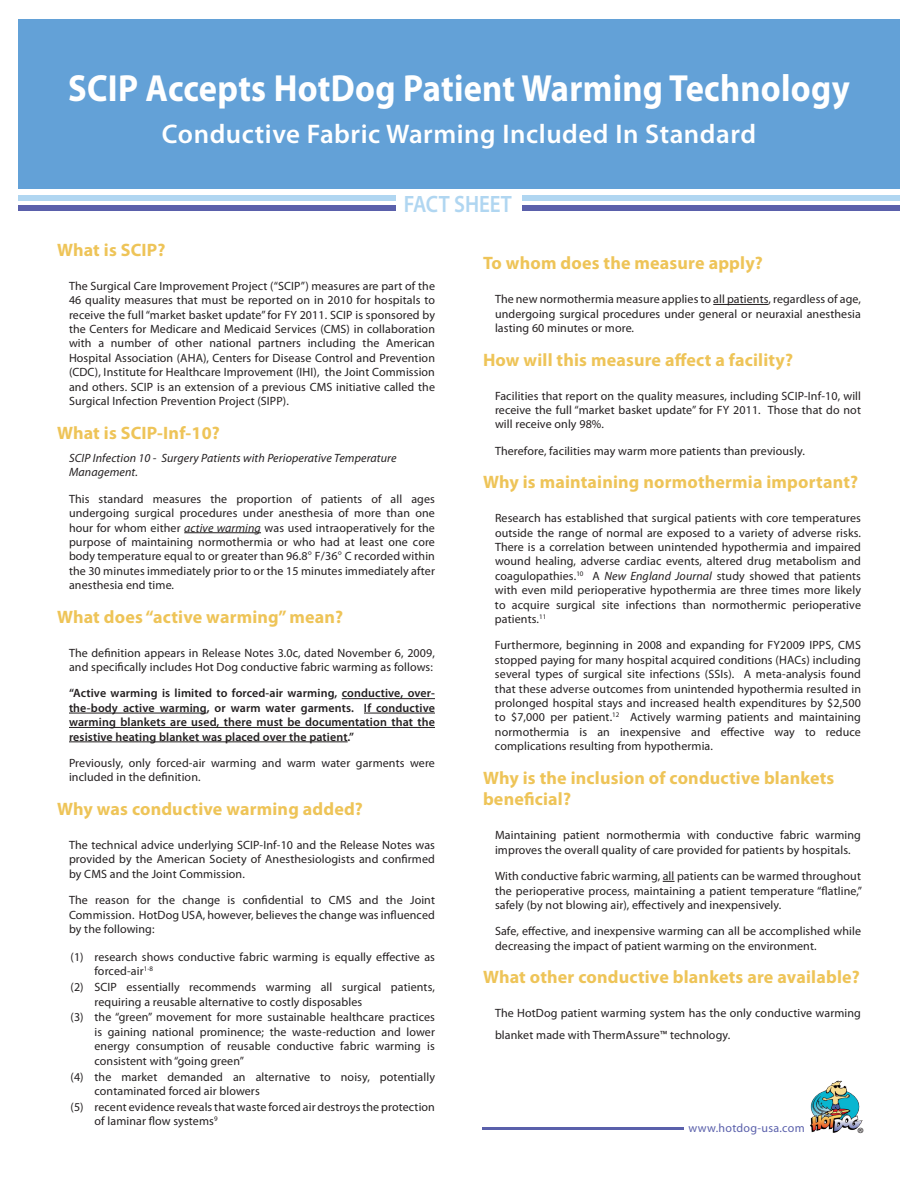
<style>
.page{position:relative;width:918px;height:1188px;background:#fff}
.page>*{position:absolute;margin:0;border:0;box-sizing:border-box;transform-origin:0 0}
.t1{font:700 37.95px "Myriad Pro";letter-spacing:.01em;color:#fff;scale:.91 1}
.t2{font:600 27px "Myriad Pro";letter-spacing:.02em;color:#fff}
.t3{font:600 23.7px "Myriad Pro";color:#b0d6f1;scale:.88 1}
.t4{font:700 18px/21.6px "Myriad Pro";letter-spacing:.01em;color:#eec458}
.t5{font:16.5px "Myriad Pro";color:#231f20}
.t6{font:12px/14.4px "Myriad Pro";letter-spacing:.01em;color:#231f20;text-align:justify}
.t7{font:600 12px/14.4px "Myriad Pro";letter-spacing:.01em;color:#231f20;text-align:justify}
.t8{font:italic 12px/14.4px "Myriad Pro";letter-spacing:.01em;color:#231f20}
.t9{font:12px "Myriad Pro";letter-spacing:.025em;color:#5a60ab}
.s1{font-style:italic}
</style>
<div class="page">
<div style="left:522px;top:206px;width:378px;height:6px;background:#5a60ab"></div>
<div style="left:522px;top:195px;width:378px;height:6px;background:#b0d6f1"></div>
<hr style="left:184px;top:532px;width:77px;height:1px;background:#231f20">
<hr style="left:342px;top:698px;width:93px;height:1px;background:#231f20">
<hr style="left:69px;top:713px;width:138px;height:1px;background:#231f20">
<hr style="left:364px;top:713px;width:71px;height:1px;background:#231f20">
<hr style="left:69px;top:727px;width:366px;height:1px;background:#231f20">
<hr style="left:69px;top:742px;width:279px;height:1px;background:#231f20">
<div style="left:18px;top:20px;width:882px;height:169px;background:#63a1d7"></div>
<hr style="left:713px;top:304px;width:56px;height:1px;background:#231f20">
<svg style="left:663px;top:881px;width:12px;height:1px"></svg>
<hr style="left:482px;top:1127px;width:201px;height:3px;background:#5a60ab">
<div style="left:18px;top:206px;width:378px;height:6px;background:#5a60ab"></div>
<div style="left:18px;top:195px;width:378px;height:6px;background:#b0d6f1"></div>
<img style="left:810px;top:1080px;width:52px;height:52px">
<h1 class="t1" style="left:68px;top:63px;width:860px">SCIP Accepts HotDog Patient Warming Technology</h1>
<h2 class="t2" style="left:162px;top:117px;width:596px">Conductive Fabric Warming Included In Standard</h2>
<h3 class="t3" style="left:404px;top:189px;width:124px">FACT SHEET</h3>
<h3 class="t4" style="left:57px;top:238px;width:110px">What is SCIP?</h3>
<p class="t6" style="left:69px;top:278px;width:368px">The Surgical Care Improvement Project (“SCIP”) measures are part of the 46 quality measures that must be reported on in 2010 for hospitals to receive the full “market basket update” for FY 2011. SCIP is sponsored by the Centers for Medicare and Medicaid Services (CMS) in collaboration with a number of other national partners including the American Hospital Association (AHA), Centers for Disease Control and Prevention (CDC), Institute for Healthcare Improvement (IHI), the Joint Commission and others. SCIP is an extension of a previous CMS initiative called the Surgical Infection Prevention Project (SIPP).</p>
<h3 class="t4" style="left:57px;top:421px;width:164px">What is SCIP-Inf-10?</h3>
<p class="t8" style="left:69px;top:451px;width:329px">SCIP Infection 10 - Surgery Patients with Perioperative Temperature<br>Management.</p>
<p class="t6" style="left:69px;top:491px;width:368px">This standard measures the proportion of patients of all ages undergoing surgical procedures under anesthesia of more than one hour for whom either <span class="s1">active warming</span> was used intraoperatively for the purpose of maintaining normothermia or who had at least one core body temperature equal to or greater than 96.8 F/36 C recorded within the 30 minutes immediately prior to or the 15 minutes immediately after anesthesia end time.</p>
<h3 class="t4" style="left:57px;top:605px;width:288px">What does “active warming” mean?</h3>
<p class="t6" style="left:69px;top:645px;width:367px">The definition appears in Release Notes 3.0c, dated November 6, 2009, and specifically includes Hot Dog conductive fabric warming as follows:</p>
<p class="t7" style="left:69px;top:686px;width:367px">“Active warming is limited to forced-air warming, conductive, over&shy;the-body active warming, or warm water garments. If conductive warming blankets are used, there must be documentation that the resistive heating blanket was placed over the patient.”</p>
<p class="t6" style="left:69px;top:756px;width:367px">Previously, only forced-air warming and warm water garments were included in the definition.</p>
<h3 class="t4" style="left:57px;top:798px;width:307px">Why was conductive warming added?</h3>
<p class="t6" style="left:69px;top:838px;width:368px">The technical advice underlying SCIP-Inf-10 and the Release Notes was provided by the American Society of Anesthesiologists and confirmed by CMS and the Joint Commission.</p>
<p class="t6" style="left:69px;top:893px;width:368px">The reason for the change is confidential to CMS and the Joint Commission. HotDog USA, however, believes the change was influenced by the following:</p>
<p class="t6" style="left:94px;top:949px;width:342px;text-indent:-24px">(1) research shows conductive fabric warming is equally effective as forced-air<sup>1-8</sup></p>
<p class="t6" style="left:94px;top:980px;width:342px;text-indent:-24px">(2) SCIP essentially recommends warming all surgical patients, requiring a reusable alternative to costly disposables</p>
<p class="t6" style="left:94px;top:1010px;width:342px;text-indent:-24px">(3) the “green” movement for more sustainable healthcare practices is gaining national prominence; the waste-reduction and lower energy consumption of reusable conductive fabric warming is consistent with “going green”</p>
<p class="t6" style="left:94px;top:1069px;width:342px;text-indent:-24px">(4) the market demanded an alternative to noisy, potentially contaminated forced air blowers</p>
<p class="t6" style="left:94px;top:1099px;width:342px;text-indent:-24px">(5) recent evidence reveals that waste forced air destroys the protection of laminar flow systems<sup>9</sup></p>
<h3 class="t4" style="left:483px;top:252px;width:281px">To whom does the measure apply?</h3>
<p class="t6" style="left:495px;top:292px;width:368px">The new normothermia measure applies to all patients, regardless of age, undergoing surgical procedures under general or neuraxial anesthesia lasting 60 minutes or more.</p>
<h3 class="t4" style="left:483px;top:348px;width:312px">How will this measure affect a facility?</h3>
<p class="t6" style="left:495px;top:388px;width:368px">Facilities that report on the quality measures, including SCIP-Inf-10, will receive the full “market basket update” for FY 2011. Those that do not will receive only 98%.</p>
<p class="t6" style="left:495px;top:443px;width:311px">Therefore, facilities may warm more patients than previously.</p>
<h3 class="t4" style="left:483px;top:471px;width:377px">Why is maintaining normothermia important?</h3>
<p class="t6" style="left:495px;top:511px;width:368px">Research has established that surgical patients with core temperatures outside the range of normal are exposed to a variety of adverse risks.<br>There is a correlation between unintended hypothermia and impaired wound healing, adverse cardiac events, altered drug metabolism and coagulopathies.<sup>10</sup> A <span class="s1">New England Journal</span> study showed that patients with even mild perioperative hypothermia are three times more likely to acquire surgical site infections than normothermic perioperative patients.<sup>11</sup></p>
<p class="t6" style="left:495px;top:638px;width:368px">Furthermore, beginning in 2008 and expanding for FY2009 IPPS, CMS stopped paying for many hospital acquired conditions (HACs) including several types of surgical site infections (SSIs). A meta-analysis found that these adverse outcomes from unintended hypothermia resulted in prolonged hospital stays and increased health expenditures by $2,500 to $7,000 per patient.<sup>12</sup> Actively warming patients and maintaining normothermia is an inexpensive and effective way to reduce complications resulting from hypothermia.</p>
<h3 class="t4" style="left:483px;top:766px;width:353px">Why is the inclusion of conductive blankets beneficial?</h3>
<p class="t6" style="left:495px;top:828px;width:368px">Maintaining patient normothermia with conductive fabric warming improves the overall quality of care provided for patients by hospitals.</p>
<p class="t6" style="left:495px;top:869px;width:369px">With conductive fabric warming, all patients can be warmed throughout the perioperative process, maintaining a patient temperature “flatline,” safely (by not blowing air), effectively and inexpensively.</p>
<p class="t6" style="left:495px;top:924px;width:368px">Safe, effective, and inexpensive warming can all be accomplished while decreasing the impact of patient warming on the environment.</p>
<h3 class="t4" style="left:483px;top:966px;width:378px">What other conductive blankets are available?</h3>
<p class="t6" style="left:495px;top:1002px;width:368px;line-height:21.6px">The HotDog patient warming system has the only conductive warming blanket made with ThermAssure™ technology.</p>
<p class="t9" style="left:688px;top:1121px;width:118px">www.hotdog-usa.com</p>
<h3 class="t5" style="left:857px;top:1123px;width:8px">®</h3>
</div>
